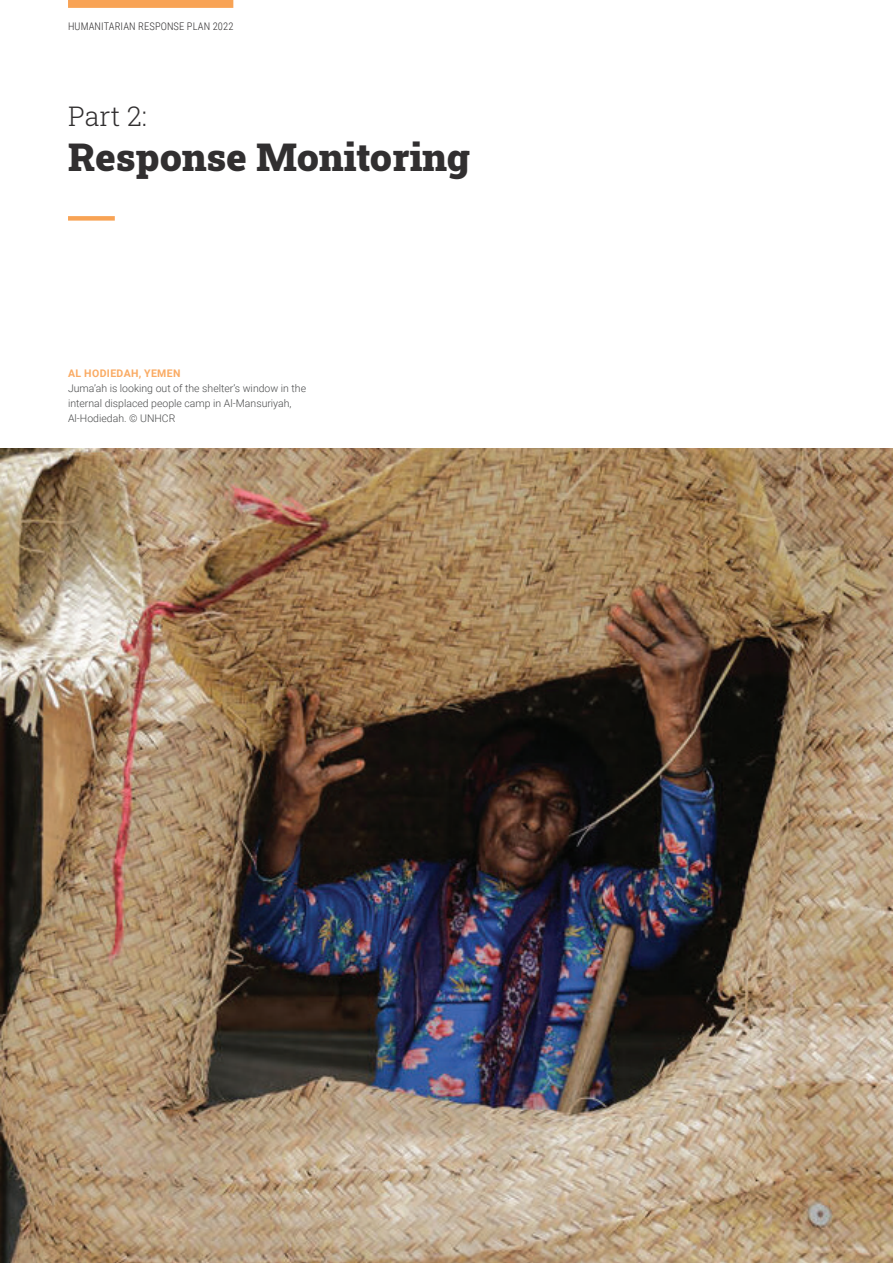
<style>
.page{position:relative;width:893px;height:1263px;background:#fff}
.page>*{position:absolute;margin:0;border:0;box-sizing:border-box;transform-origin:0 0}
.t1{font:39px "Roboto Slab";color:#312f30}
.t2{font:300 27px "Roboto Slab";color:#312f30}
.t3{font:300 10.5px/15px "Roboto";color:#4a4b4c}
.t4{font:300 10.5px "Roboto Condensed";letter-spacing:.01em;color:#312f30}
.t5{font:700 10.5px "Roboto";letter-spacing:.035em;color:#faab64}
</style>
<div class="page">
<div style="left:68px;top:0;width:165px;height:8px;background:#f8a355"></div>
<img style="left:0;top:449px;width:893px;height:814px">
<div style="left:68px;top:216px;width:47px;height:5px;background:#f8a355"></div>
<p class="t4" style="left:68px;top:19px;width:167px">HUMANITARIAN RESPONSE PLAN 2022</p>
<h2 class="t2" style="left:68px;top:98px;width:80px">Part 2:</h2>
<h1 class="t1" style="left:68px;top:130px;width:404px">Response Monitoring</h1>
<p class="t5" style="left:68px;top:365px;width:114px">AL HODIEDAH, YEMEN</p>
<p class="t3" style="left:68px;top:380px;width:240px">Juma’ah is looking out of the shelter’s window in the internal displaced people camp in Al-Mansuriyah,<br>Al-Hodiedah. © UNHCR</p>
</div>
